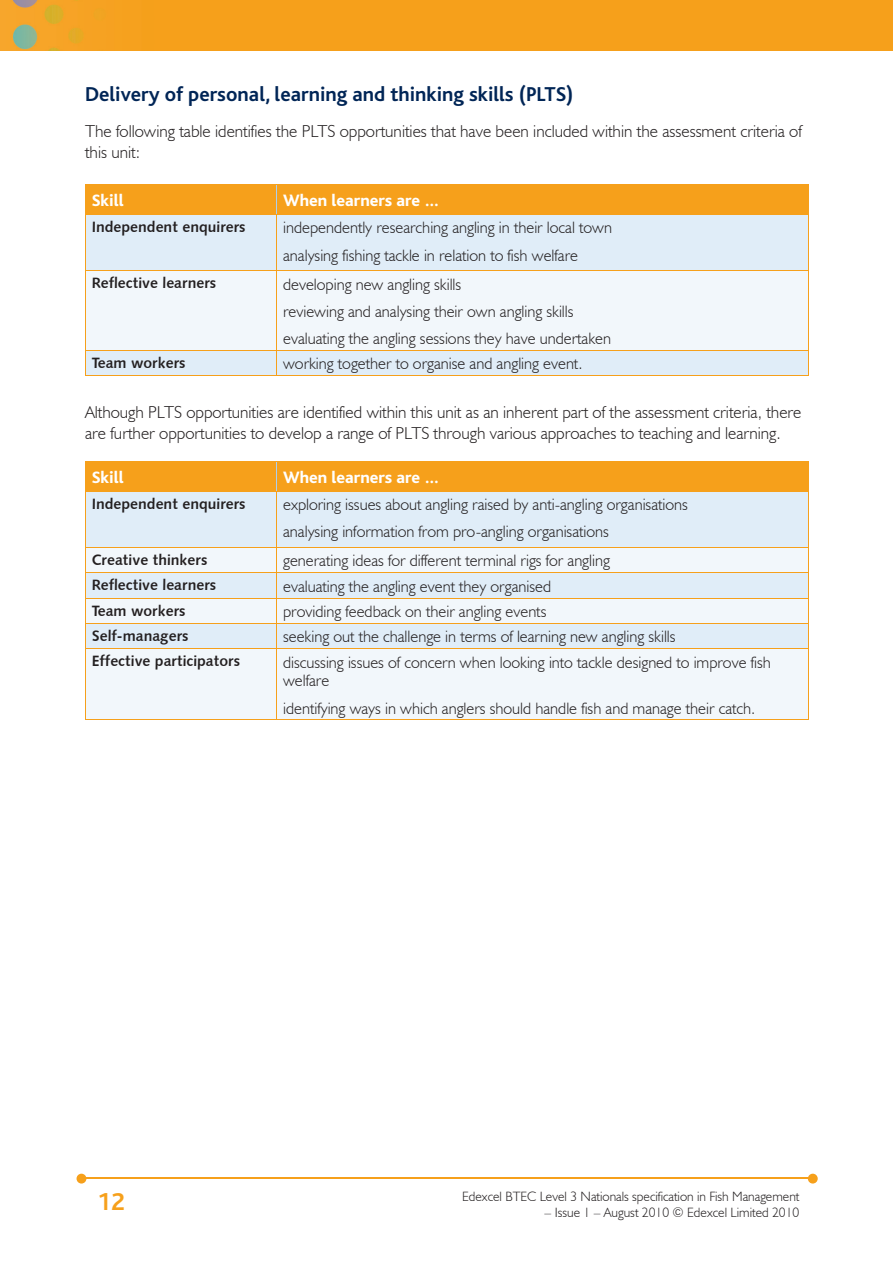
<style>
.page{position:relative;width:893px;height:1263px;background:#fff}
.page>*{position:absolute;margin:0;border:0;box-sizing:border-box;transform-origin:0 0}
.t1{font:700 25.5px "Bliss";color:#f6a01b}
.t2{font:700 21px "Bliss";color:#002556}
.t3{font:300 17.25px/21px "Humanist 521 BT";color:#231f20}
.t4{font:800 17.25px "Bliss";color:#fff}
.t5{font:300 16.5px/27.3px "Humanist 521 BT";color:#231f20}
.t6{font:15px "Humanist 531 BT Bold A";color:#231f20}
.t7{font:300 13.5px "Humanist 521 BT";color:#231f20}
</style>
<div class="page">
<img style="left:0;top:0;width:893px;height:51px">
<hr style="left:82px;top:1178px;width:728px;height:1px;background:#f6a01b">
<svg style="left:808px;top:1174px;width:10px;height:9px"></svg>
<svg style="left:77px;top:1174px;width:9px;height:9px"></svg>
<div style="left:86px;top:215px;width:722px;height:160px;background:#e0edf8"></div>
<div style="left:86px;top:271px;width:722px;height:79px;background:#f2f7fb"></div>
<div style="left:85px;top:185px;width:724px;height:29px;background:#f6a01b"></div>
<hr style="left:85px;top:184px;width:192px;height:1px;background:#f6a01b">
<hr style="left:277px;top:184px;width:532px;height:1px;background:#f6a01b">
<hr style="left:85px;top:215px;width:1px;height:55px;background:#f6a01b">
<hr style="left:85px;top:214px;width:192px;height:1px;background:#f6a01b">
<hr style="left:276px;top:215px;width:1px;height:55px;background:#f6a01b">
<hr style="left:808px;top:215px;width:1px;height:55px;background:#f6a01b">
<hr style="left:277px;top:214px;width:532px;height:1px;background:#f6a01b">
<hr style="left:85px;top:271px;width:1px;height:79px;background:#f6a01b">
<hr style="left:85px;top:270px;width:192px;height:1px;background:#f6a01b">
<hr style="left:276px;top:271px;width:1px;height:79px;background:#f6a01b">
<hr style="left:808px;top:271px;width:1px;height:79px;background:#f6a01b">
<hr style="left:277px;top:270px;width:532px;height:1px;background:#f6a01b">
<hr style="left:85px;top:375px;width:192px;height:1px;background:#f6a01b">
<svg style="left:85px;top:351px;width:1px;height:24px"></svg>
<hr style="left:85px;top:350px;width:192px;height:1px;background:#f6a01b">
<hr style="left:277px;top:375px;width:532px;height:1px;background:#f6a01b">
<svg style="left:276px;top:351px;width:1px;height:24px"></svg>
<svg style="left:808px;top:351px;width:1px;height:24px"></svg>
<hr style="left:277px;top:350px;width:532px;height:1px;background:#f6a01b">
<div style="left:86px;top:462px;width:722px;height:29px;background:#f6a01b"></div>
<div style="left:86px;top:492px;width:722px;height:55px;background:#e0edf8"></div>
<svg style="left:86px;top:548px;width:722px;height:171px;fill:#f2f7fb"></svg>
<hr style="left:276px;top:461px;width:1px;height:30px;background:#accfed">
<hr style="left:85px;top:461px;width:1px;height:30px;background:#f6a01b">
<hr style="left:808px;top:461px;width:1px;height:30px;background:#f6a01b">
<hr style="left:85px;top:461px;width:192px;height:1px;background:#f6a01b">
<hr style="left:277px;top:461px;width:532px;height:1px;background:#f6a01b">
<hr style="left:85px;top:492px;width:1px;height:55px;background:#f6a01b">
<hr style="left:85px;top:491px;width:192px;height:1px;background:#f6a01b">
<hr style="left:276px;top:492px;width:1px;height:55px;background:#f6a01b">
<hr style="left:808px;top:492px;width:1px;height:55px;background:#f6a01b">
<hr style="left:277px;top:491px;width:532px;height:1px;background:#f6a01b">
<hr style="left:85px;top:547px;width:192px;height:1px;background:#f6a01b">
<hr style="left:277px;top:547px;width:532px;height:1px;background:#f6a01b">
<hr style="left:85px;top:572px;width:192px;height:1px;background:#f6a01b">
<hr style="left:277px;top:572px;width:532px;height:1px;background:#f6a01b">
<hr style="left:85px;top:598px;width:192px;height:1px;background:#f6a01b">
<hr style="left:277px;top:598px;width:532px;height:1px;background:#f6a01b">
<svg style="left:85px;top:548px;width:1px;height:100px"></svg>
<hr style="left:85px;top:623px;width:192px;height:1px;background:#f6a01b">
<svg style="left:276px;top:548px;width:1px;height:100px"></svg>
<svg style="left:808px;top:548px;width:1px;height:100px"></svg>
<hr style="left:277px;top:623px;width:532px;height:1px;background:#f6a01b">
<hr style="left:85px;top:719px;width:192px;height:1px;background:#f6a01b">
<hr style="left:85px;top:649px;width:1px;height:70px;background:#f6a01b">
<hr style="left:85px;top:648px;width:192px;height:1px;background:#f6a01b">
<hr style="left:277px;top:719px;width:532px;height:1px;background:#f6a01b">
<hr style="left:276px;top:649px;width:1px;height:70px;background:#f6a01b">
<hr style="left:808px;top:649px;width:1px;height:70px;background:#f6a01b">
<hr style="left:277px;top:648px;width:532px;height:1px;background:#f6a01b">
<p class="t2" style="left:85px;top:83px;width:490px">Delivery of personal, learning and thinking skills (PLTS)</p>
<p class="t3" style="left:85px;top:120px;width:718px">The following table identifies the PLTS opportunities that have been included within the assessment criteria of this unit:</p>
<p class="t4" style="left:92px;top:191px;width:33px">Skill</p>
<p class="t4" style="left:283px;top:191px;width:158px">When learners are …</p>
<p class="t6" style="left:92px;top:218px;width:155px">Independent enquirers</p>
<p class="t5" style="left:283px;top:214px;width:330px">independently researching angling in their local town analysing fishing tackle in relation to fish welfare</p>
<p class="t6" style="left:92px;top:274px;width:126px">Reflective learners</p>
<p class="t5" style="left:283px;top:270px;width:329px">developing new angling skills<br>reviewing and analysing their own angling skills evaluating the angling sessions they have undertaken</p>
<p class="t6" style="left:92px;top:354px;width:95px">Team workers</p>
<p class="t5" style="left:283px;top:350px;width:301px">working together to organise and angling event.</p>
<p class="t3" style="left:85px;top:402px;width:718px">Although PLTS opportunities are identified within this unit as an inherent part of the assessment criteria, there are further opportunities to develop a range of PLTS through various approaches to teaching and learning.</p>
<p class="t4" style="left:92px;top:468px;width:33px">Skill</p>
<p class="t4" style="left:283px;top:468px;width:158px">When learners are …</p>
<p class="t6" style="left:92px;top:495px;width:155px">Independent enquirers</p>
<p class="t5" style="left:283px;top:491px;width:406px">exploring issues about angling raised by anti-angling organisations analysing information from pro-angling organisations</p>
<p class="t6" style="left:92px;top:551px;width:117px">Creative thinkers</p>
<p class="t5" style="left:283px;top:547px;width:328px">generating ideas for different terminal rigs for angling</p>
<p class="t6" style="left:92px;top:576px;width:126px">Reflective learners</p>
<p class="t5" style="left:283px;top:572px;width:269px">evaluating the angling event they organised</p>
<p class="t6" style="left:92px;top:601px;width:95px">Team workers</p>
<p class="t5" style="left:283px;top:597px;width:265px">providing feedback on their angling events</p>
<p class="t6" style="left:92px;top:627px;width:98px">Self-managers</p>
<p class="t5" style="left:283px;top:623px;width:394px">seeking out the challenge in terms of learning new angling skills</p>
<p class="t6" style="left:92px;top:652px;width:150px">Effective participators</p>
<p class="t5" style="left:283px;top:652px;width:489px;line-height:18.8px">discussing issues of concern when looking into tackle designed to improve fish welfare</p>
<p class="t5" style="left:283px;top:694px;width:474px">identifying ways in which anglers should handle fish and manage their catch.</p>
<h1 class="t1" style="left:97px;top:1189px;width:29px">12</h1>
<p class="t7" style="left:462px;top:1188px;width:339px">Edexcel BTEC Level 3 Nationals specification in Fish Management</p>
<p class="t7" style="left:545px;top:1204px;width:256px">– Issue 1 – August 2010 © Edexcel Limited 2010</p>
</div>
